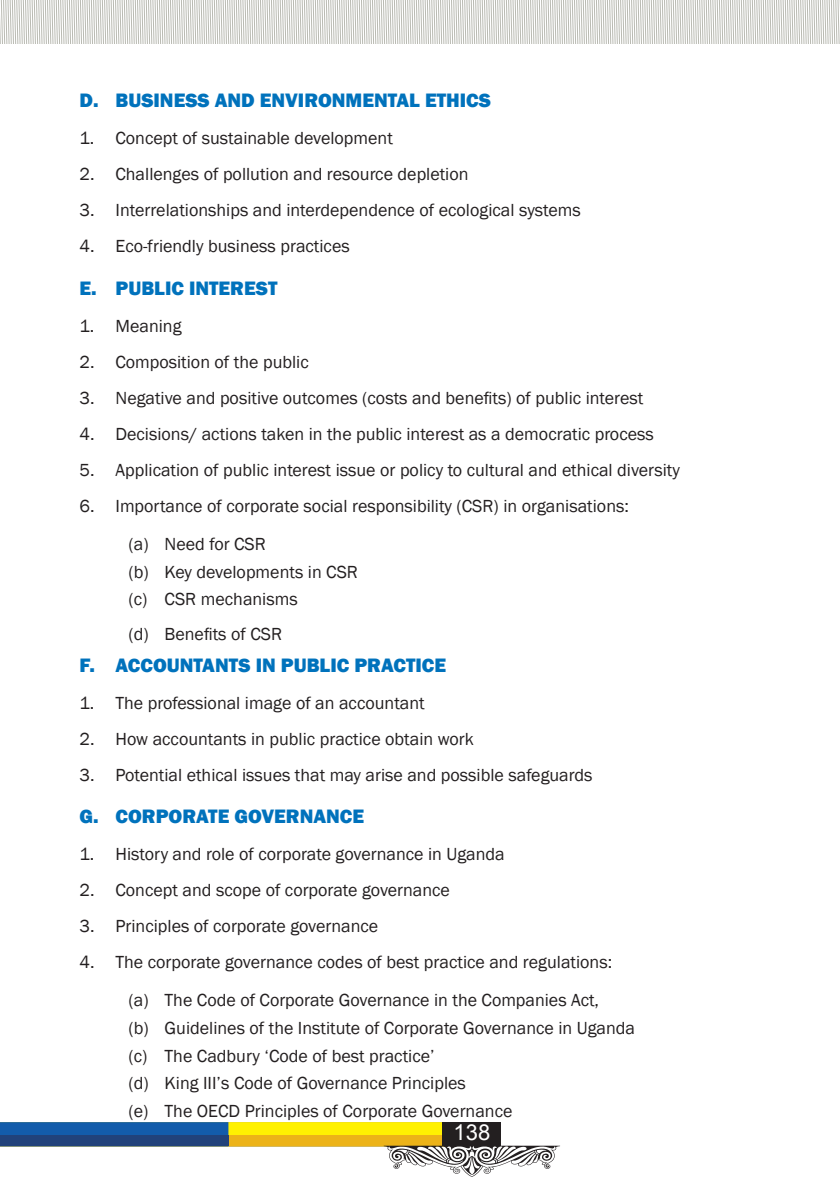
<style>
.page{position:relative;width:840px;height:1191px;background:#fff}
.page>*{position:absolute;margin:0;border:0;box-sizing:border-box;transform-origin:0 0}
.t1{font:22px "Arial";color:#fff}
.t2{font:800 20px "Franklin Gothic";color:#0072bc}
.t3{font:18px/27.6px "Franklin Gothic";color:#231f20}
</style>
<div class="page">
<svg style="left:0;top:0;width:840px;height:43px"></svg>
<svg style="left:0;top:1122px;width:560px;height:54px"></svg>
<p class="t2" style="left:79px;top:88px;width:413px">D. BUSINESS AND ENVIRONMENTAL ETHICS</p>
<p class="t3" style="left:79px;top:125px;width:315px">1. Concept of sustainable development</p>
<p class="t3" style="left:79px;top:161px;width:390px">2. Challenges of pollution and resource depletion</p>
<p class="t3" style="left:79px;top:197px;width:502px">3. Interrelationships and interdependence of ecological systems</p>
<p class="t3" style="left:79px;top:233px;width:271px">4. Eco-friendly business practices</p>
<p class="t2" style="left:79px;top:275px;width:199px">E. PUBLIC INTEREST</p>
<p class="t3" style="left:79px;top:312px;width:103px">1. Meaning</p>
<p class="t3" style="left:79px;top:348px;width:231px">2. Composition of the public</p>
<p class="t3" style="left:79px;top:384px;width:565px">3. Negative and positive outcomes (costs and benefits) of public interest</p>
<p class="t3" style="left:79px;top:420px;width:575px">4. Decisions/ actions taken in the public interest as a democratic process</p>
<p class="t3" style="left:79px;top:456px;width:601px">5. Application of public interest issue or policy to cultural and ethical diversity</p>
<p class="t3" style="left:128px;top:487px;width:501px;line-height:38px;text-indent:-49px">6. Importance of corporate social responsibility (CSR) in organisations: (a) Need for CSR</p>
<p class="t3" style="left:128px;top:558px;width:231px">(b) Key developments in CSR (c) CSR mechanisms</p>
<p class="t3" style="left:128px;top:620px;width:155px">(d) Benefits of CSR</p>
<p class="t2" style="left:79px;top:652px;width:368px">F. ACCOUNTANTS IN PUBLIC PRACTICE</p>
<p class="t3" style="left:79px;top:689px;width:346px">1. The professional image of an accountant</p>
<p class="t3" style="left:79px;top:725px;width:395px">2. How accountants in public practice obtain work</p>
<p class="t3" style="left:79px;top:761px;width:514px">3. Potential ethical issues that may arise and possible safeguards</p>
<p class="t2" style="left:79px;top:803px;width:286px">G. CORPORATE GOVERNANCE</p>
<p class="t3" style="left:79px;top:841px;width:426px">1. History and role of corporate governance in Uganda</p>
<p class="t3" style="left:79px;top:877px;width:372px">2. Concept and scope of corporate governance</p>
<p class="t3" style="left:79px;top:913px;width:300px">3. Principles of corporate governance</p>
<p class="t3" style="left:128px;top:943px;width:485px;line-height:38px;text-indent:-49px">4. The corporate governance codes of best practice and regulations: (a) The Code of Corporate Governance in the Companies Act,</p>
<p class="t3" style="left:128px;top:1014px;width:508px">(b) Guidelines of the Institute of Corporate Governance in Uganda (c) The Cadbury ‘Code of best practice’<br>(d) King III’s Code of Governance Principles<br>(e) The OECD Principles of Corporate Governance</p>
<p class="t1" style="left:453px;top:1118px;width:38px">138</p>
</div>
